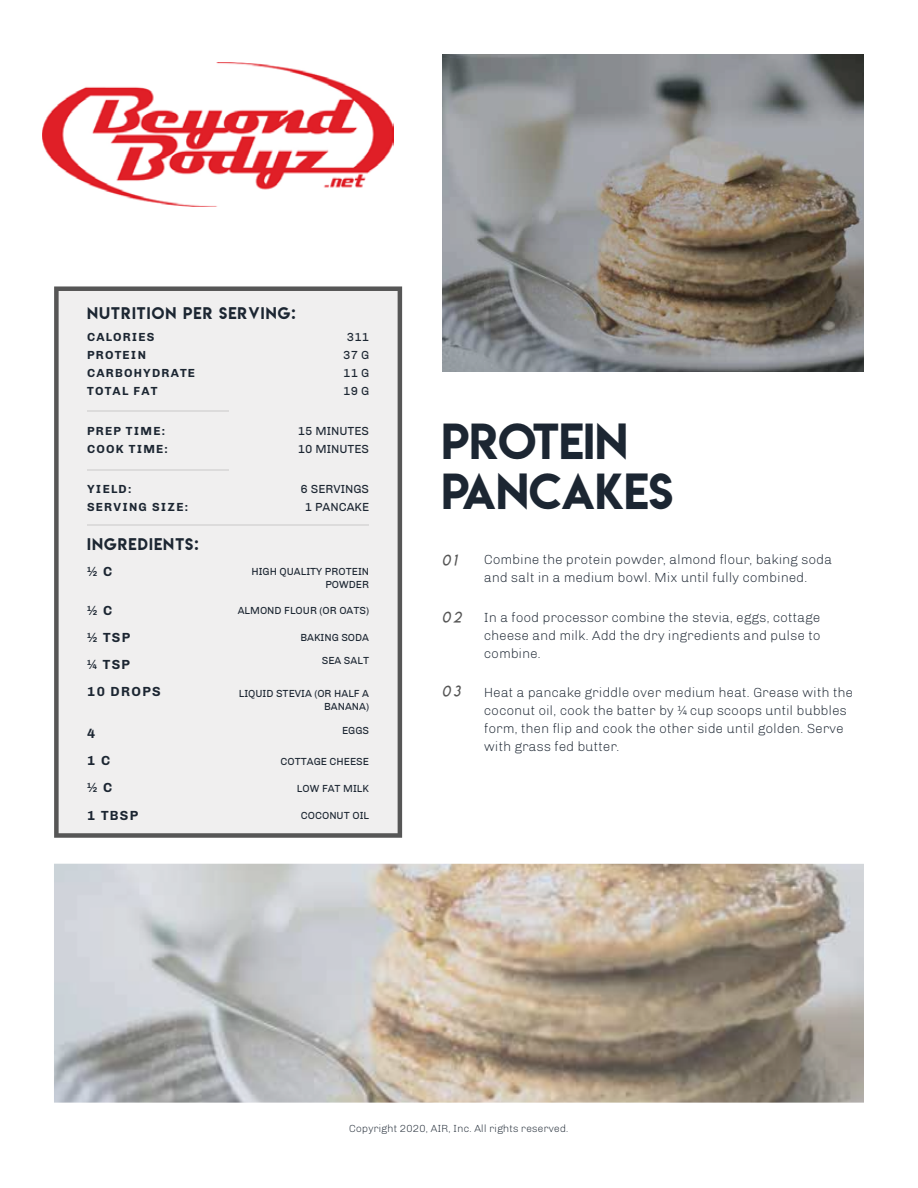
<style>
.page{position:relative;width:918px;height:1188px;background:#fff}
.page>*{position:absolute;margin:0;border:0;box-sizing:border-box;transform-origin:0 0}
.t1{font:45px/49.5px "Lemon Milk";color:#1c2632}
.t2{font:15px "Lemon Milk";letter-spacing:.075em;color:#1c2632}
.t3{font:15px "Lemon Milklightitalic";color:#565656}
.t4{font:300 13.5px/18px "Chivo";color:#1c2632}
.t5{font:700 13.5px "Chivo";letter-spacing:.1em;color:#1c2632}
.t6{font:700 12px/18px "Chivo";letter-spacing:.1em;color:#1c2632}
.t7{font:12px/18px "Chivo";color:#1c2632;text-align:center}
.t8{font:10.5px/12.6px "Chivo";color:#1c2632;text-align:right}
.t9{font:300 10.5px "Chivo";color:#1c2632}
</style>
<div class="page">
<img style="left:54px;top:864px;width:810px;height:239px">
<img style="left:443px;top:54px;width:421px;height:317px">
<div style="left:54px;top:286px;width:348px;height:552px;background:#f0efef"></div>
<hr style="left:87px;top:411px;width:141px;height:1px;background:#dcdbdb">
<hr style="left:87px;top:525px;width:282px;height:1px;background:#dcdbdb">
<hr style="left:87px;top:469px;width:141px;height:1px;background:#dcdbdb">
<img style="left:43px;top:62px;width:351px;height:144px">
<p class="t2" style="left:87px;top:302px;width:210px">NUTRITION PER SERVING:</p>
<p class="t6" style="left:87px;top:328px;width:110px">CALORIES<br>PROTEIN<br>CARBOHYDRATE<br>TOTAL FAT</p>
<p class="t7" style="left:343px;top:328px;width:27px">311<br>37 G<br>11 G<br>19 G</p>
<p class="t6" style="left:87px;top:422px;width:82px">PREP TIME:<br>COOK TIME:</p>
<p class="t7" style="left:298px;top:422px;width:73px;text-align:left">15 MINUTES<br>10 MINUTES</p>
<p class="t6" style="left:87px;top:479px;width:102px">YIELD:<br>SERVING SIZE:</p>
<p class="t7" style="left:301px;top:479px;width:70px">6 SERVINGS<br>1 PANCAKE</p>
<p class="t2" style="left:87px;top:534px;width:113px">INGREDIENTS:</p>
<p class="t5" style="left:87px;top:563px;width:27px">½ C</p>
<p class="t5" style="left:87px;top:602px;width:27px">½ C</p>
<p class="t8" style="left:238px;top:604px;width:133px">ALMOND FLOUR (OR OATS)</p>
<p class="t8" style="left:252px;top:565px;width:119px">HIGH QUALITY PROTEIN<br>POWDER</p>
<p class="t5" style="left:87px;top:629px;width:45px">½ TSP</p>
<p class="t8" style="left:300px;top:631px;width:70px">BAKING SODA</p>
<p class="t5" style="left:87px;top:656px;width:44px">¼ TSP</p>
<p class="t8" style="left:322px;top:654px;width:49px">SEA SALT</p>
<p class="t5" style="left:87px;top:683px;width:75px">10 DROPS</p>
<p class="t8" style="left:239px;top:687px;width:132px">LIQUID STEVIA (OR HALF A<br>BANANA)</p>
<p class="t5" style="left:87px;top:726px;width:10px">4</p>
<p class="t8" style="left:342px;top:725px;width:29px">EGGS</p>
<p class="t5" style="left:87px;top:753px;width:25px">1 C</p>
<p class="t8" style="left:281px;top:755px;width:90px">COTTAGE CHEESE</p>
<p class="t5" style="left:87px;top:780px;width:27px">½ C</p>
<p class="t8" style="left:297px;top:782px;width:74px">LOW FAT MILK</p>
<p class="t5" style="left:87px;top:807px;width:53px">1 TBSP</p>
<p class="t8" style="left:301px;top:809px;width:70px">COCONUT OIL</p>
<h1 class="t1" style="left:442px;top:417px;width:233px">PROTEIN<br>PANCAKES</h1>
<p class="t3" style="left:442px;top:551px;width:16px">01</p>
<p class="t3" style="left:442px;top:608px;width:21px">02</p>
<p class="t3" style="left:442px;top:682px;width:20px">03</p>
<p class="t4" style="left:484px;top:551px;width:350px">Combine the protein powder, almond flour, baking soda and salt in a medium bowl. Mix until fully combined.</p>
<p class="t4" style="left:484px;top:609px;width:338px;text-align:justify">In a food processor combine the stevia, eggs, cottage cheese and milk. Add the dry ingredients and pulse to combine.</p>
<p class="t4" style="left:484px;top:683px;width:370px">Heat a pancake griddle over medium heat. Grease with the coconut oil, cook the batter by ¼ cup scoops until bubbles form, then flip and cook the other side until golden. Serve with grass fed butter.</p>
<p class="t9" style="left:349px;top:1122px;width:221px">Copyright 2020, AIR, Inc. All rights reserved.</p>
</div>
